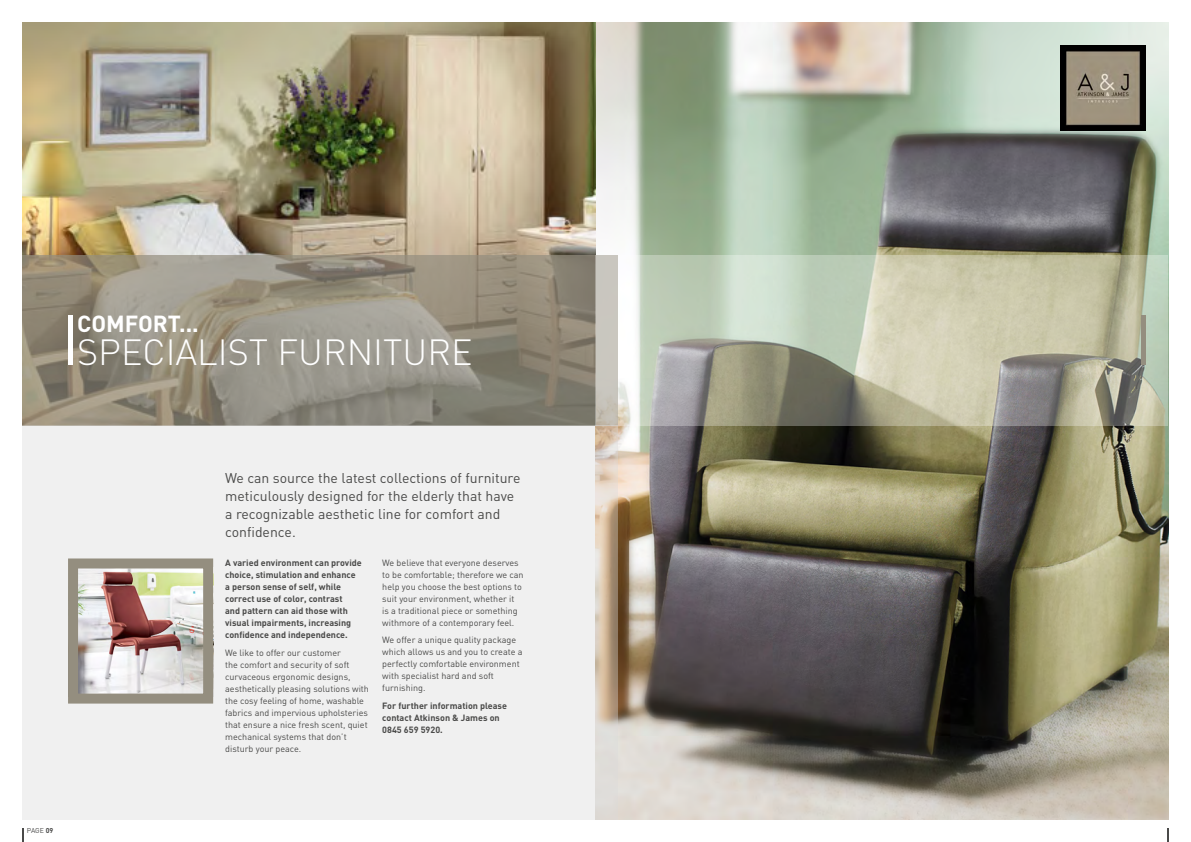
<style>
.page{position:relative;width:1191px;height:842px;background:#fff}
.page>*{position:absolute;margin:0;border:0;box-sizing:border-box;transform-origin:0 0}
.t1{font:300 36px "DIN";color:#fff}
.t2{font:700 23px "DIN";color:#fff}
.t3{font:14px/18px "DIN";color:#4a4a49}
.t4{font:9px/12px "DIN";color:#4a4a49}
.t5{font:700 9px/12px "DIN";color:#4a4a49}
.t6{font:7px "DIN";color:#4a4a49}
.s1{font-weight:700}
</style>
<div class="page">
<img style="left:595px;top:23px;width:573px;height:796px">
<img style="left:23px;top:23px;width:572px;height:232px">
<img style="left:1060px;top:45px;width:85px;height:85px">
<svg style="left:23px;top:255px;width:572px;height:170px;background:#938d7e"></svg>
<svg style="left:1167px;top:828px;width:1px;height:14px"></svg>
<svg style="left:23px;top:828px;width:1px;height:14px"></svg>
<div style="left:23px;top:425px;width:595px;height:394px;background:#f0f0f0"></div>
<svg style="left:595px;top:255px;width:573px;height:170px;background:#b9bca8"></svg>
<hr style="left:68px;top:315px;width:4px;height:50px;background:#fff">
<hr style="left:1141px;top:315px;width:4px;height:50px;background:#948e7f">
<img style="left:79px;top:569px;width:123px;height:123px">
<div style="left:68px;top:558px;width:145px;height:145px;border:10px solid #948e7f"></div>
<h2 class="t2" style="left:77px;top:309px;width:123px">COMFORT...</h2>
<h1 class="t1" style="left:77px;top:330px;width:397px">SPECIALIST FURNITURE</h1>
<p class="t6" style="left:27px;top:826px;width:28px">PAGE <span class="s1">09</span></p>
<h3 class="t3" style="left:225px;top:469px;width:297px">We can source the latest collections of furniture meticulously designed for the elderly that have a recognizable aesthetic line for comfort and confidence.</h3>
<p class="t5" style="left:225px;top:556px;width:138px">A varied environment can provide choice, stimulation and enhance a person sense of self, while correct use of color, contrast<br>and pattern can aid those with visual impairments, increasing confidence and independence.</p>
<p class="t4" style="left:225px;top:646px;width:145px">We like to offer our customer<br>the comfort and security of soft curvaceous ergonomic designs, aesthetically pleasing solutions with the cosy feeling of home, washable fabrics and impervious upholsteries that ensure a nice fresh scent, quiet mechanical systems that don’t disturb your peace.</p>
<p class="t4" style="left:382px;top:556px;width:143px">We believe that everyone deserves to be comfortable; therefore we can help you choose the best options to suit your environment, whether it<br>is a traditional piece or something withmore of a contemporary feel.</p>
<p class="t4" style="left:382px;top:634px;width:142px">We offer a unique quality package which allows us and you to create a perfectly comfortable environment with specialist hard and soft furnishing.</p>
<p class="t5" style="left:382px;top:699px;width:126px">For further information please contact Atkinson &amp; James on<br>0845 659 5920.</p>
</div>
